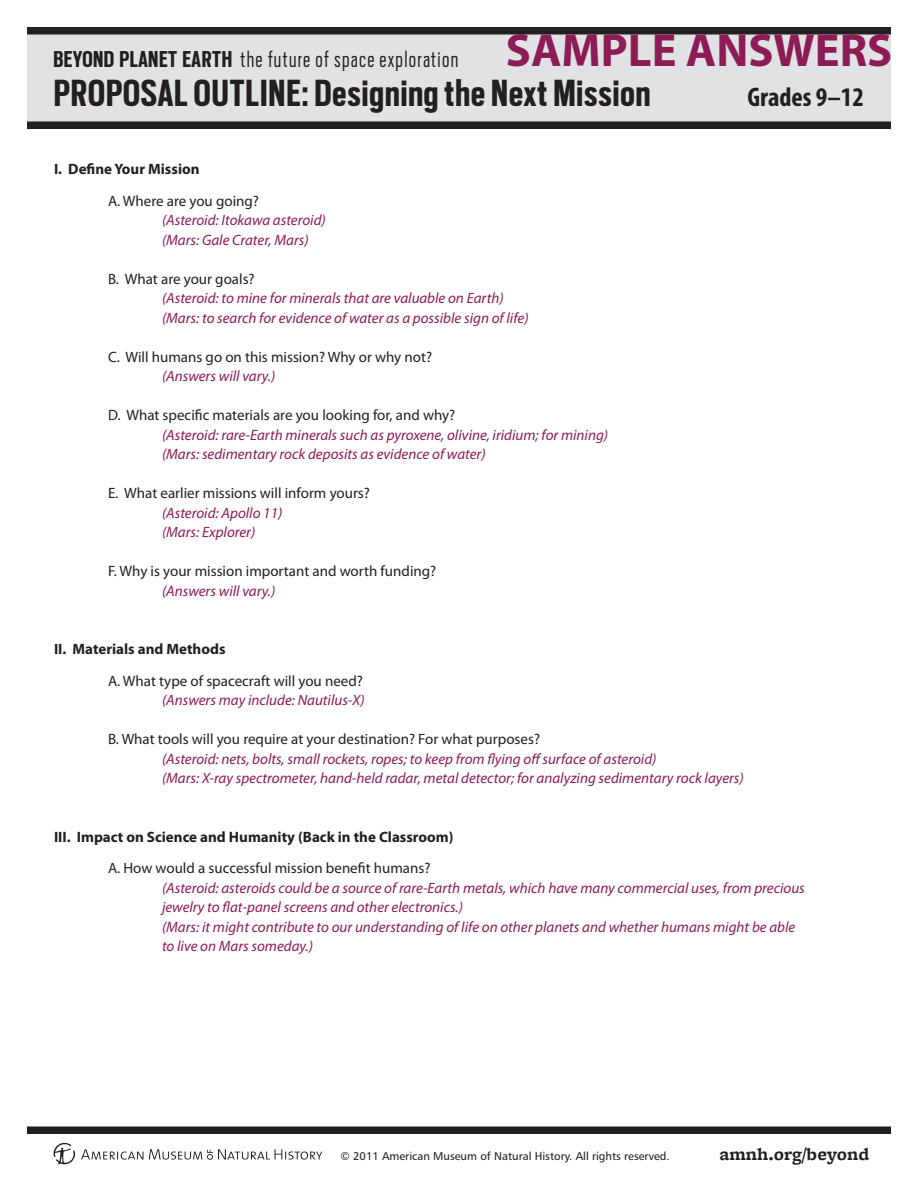
<style>
.page{position:relative;width:918px;height:1188px;background:#fff}
.page>*{position:absolute;margin:0;border:0;box-sizing:border-box;transform-origin:0 0}
.t1{font:700 46.5px "Myriad Pro";color:#8d1b56}
.t2{font:700 42px "Scout Cond";letter-spacing:.025em;color:#231f20}
.t3{font:700 condensed 27px "Myriad Pro";color:#231f20}
.t4{font:300 25.5px "Scout Cond";letter-spacing:.05em;color:#231f20}
.t5{font:700 18px "Freight Micro";color:#231f20}
.t6{font:italic 15px/19.5px "Myriad Pro";color:#8d1b56}
.t7{font:15px "Myriad Pro";color:#231f20}
.t8{font:700 15px "Myriad Pro";color:#231f20}
.t9{font:11.25px "Humanist 777 BT Roman B";color:#231f20}
.s1{font-weight:700}
</style>
<div class="page">
<div style="left:27px;top:1126px;width:864px;height:8px;background:#231f20"></div>
<svg style="left:54px;top:1143px;width:268px;height:21px"></svg>
<div style="left:27px;top:27px;width:864px;height:97px;background:#e1e2e4"></div>
<div style="left:27px;top:121px;width:864px;height:8px;background:#231f20"></div>
<div style="left:27px;top:27px;width:864px;height:7px;background:#231f20"></div>
<h3 class="t4" style="left:54px;top:43px;width:406px"><span class="s1">BEYOND PLANET EARTH</span> the future of space exploration</h3>
<h1 class="t1" style="left:506px;top:20px;width:388px">SAMPLE ANSWERS</h1>
<h2 class="t2" style="left:54px;top:66px;width:598px">PROPOSAL OUTLINE: Designing the Next Mission</h2>
<p class="t8" style="left:54px;top:159px;width:147px">I. Define Your Mission</p>
<p class="t7" style="left:108px;top:192px;width:153px">A. Where are you going?</p>
<p class="t6" style="left:162px;top:210px;width:165px">(Asteroid: Itokawa asteroid) (Mars: Gale Crater, Mars)</p>
<p class="t7" style="left:108px;top:270px;width:148px">B. What are your goals?</p>
<p class="t6" style="left:162px;top:288px;width:368px">(Asteroid: to mine for minerals that are valuable on Earth) (Mars: to search for evidence of water as a possible sign of life)</p>
<p class="t7" style="left:108px;top:348px;width:326px">C. Will humans go on this mission? Why or why not?</p>
<p class="t6" style="left:162px;top:366px;width:115px">(Answers will vary.)</p>
<p class="t7" style="left:108px;top:406px;width:349px">D. What specific materials are you looking for, and why?</p>
<p class="t6" style="left:162px;top:425px;width:448px">(Asteroid: rare-Earth minerals such as pyroxene, olivine, iridium; for mining) (Mars: sedimentary rock deposits as evidence of water)</p>
<p class="t7" style="left:108px;top:484px;width:264px">E. What earlier missions will inform yours?</p>
<p class="t6" style="left:162px;top:503px;width:122px">(Asteroid: Apollo 11) (Mars: Explorer)</p>
<p class="t7" style="left:108px;top:562px;width:330px">F. Why is your mission important and worth funding?</p>
<p class="t6" style="left:162px;top:581px;width:115px">(Answers will vary.)</p>
<h3 class="t3" style="left:747px;top:80px;width:118px">Grades 9–12</h3>
<p class="t8" style="left:54px;top:639px;width:173px">II. Materials and Methods</p>
<p class="t7" style="left:108px;top:672px;width:256px">A. What type of spacecraft will you need?</p>
<p class="t6" style="left:162px;top:690px;width:204px">(Answers may include: Nautilus-X)</p>
<p class="t7" style="left:108px;top:730px;width:434px">B. What tools will you require at your destination? For what purposes?</p>
<p class="t6" style="left:162px;top:749px;width:583px">(Asteroid: nets, bolts, small rockets, ropes; to keep from flying off surface of asteroid)<br>(Mars: X-ray spectrometer, hand-held radar, metal detector; for analyzing sedimentary rock layers)</p>
<p class="t8" style="left:54px;top:827px;width:401px">III. Impact on Science and Humanity (Back in the Classroom)</p>
<p class="t7" style="left:108px;top:859px;width:324px">A. How would a successful mission benefit humans?</p>
<p class="t6" style="left:162px;top:878px;width:644px">(Asteroid: asteroids could be a source of rare-Earth metals, which have many commercial uses, from precious jewelry to flat-panel screens and other electronics.)<br>(Mars: it might contribute to our understanding of life on other planets and whether humans might be able to live on Mars someday.)</p>
<p class="t9" style="left:340px;top:1149px;width:331px">© 2011 American Museum of Natural History. All rights reserved.</p>
<p class="t5" style="left:720px;top:1144px;width:151px">amnh.org/beyond</p>
</div>
